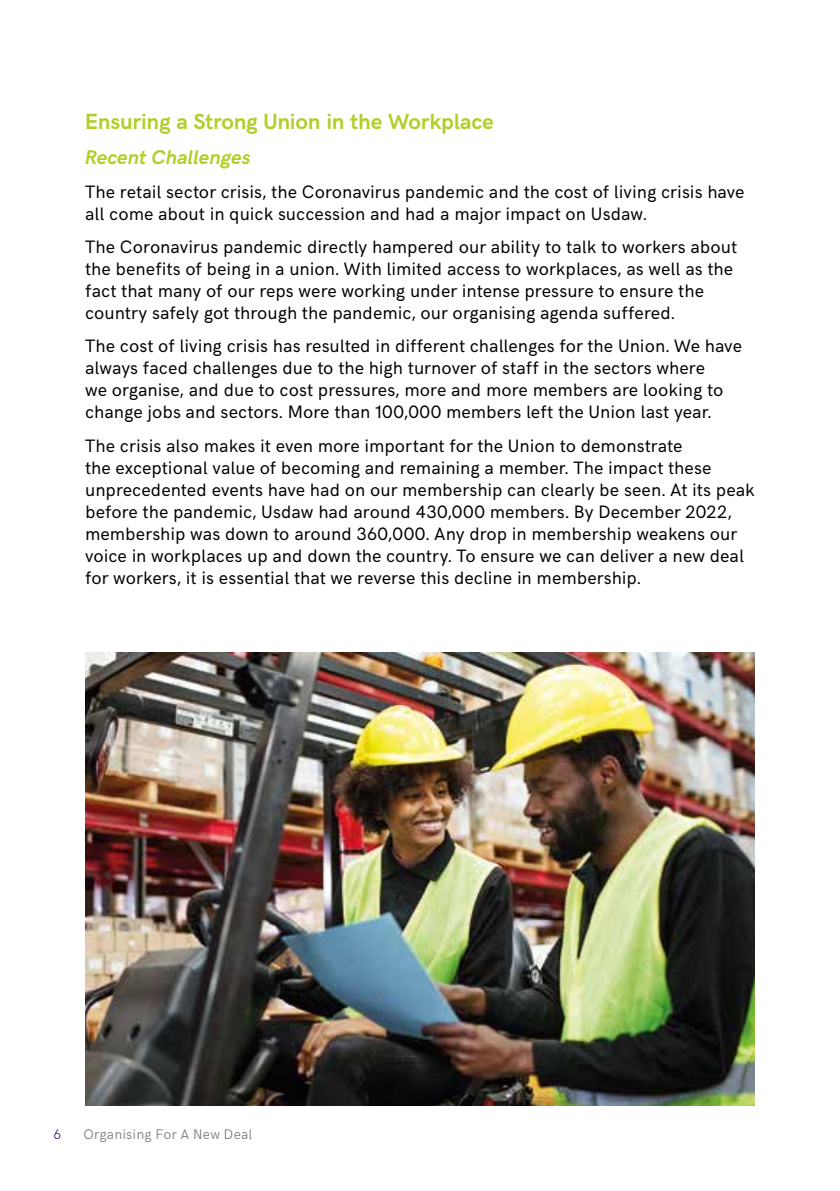
<style>
.page{position:relative;width:840px;height:1191px;background:#fff}
.page>*{position:absolute;margin:0;border:0;box-sizing:border-box;transform-origin:0 0}
.t1{font:700 22px "HK Grotesk";letter-spacing:-.01em;color:#b4cd29}
.t2{font:italic 700 20px "HK Grotesk";color:#b4cd29}
.t3{font:18px/22px "HK Grotesk";letter-spacing:.005em;color:#000}
.t4{font:300 14px "HK Grotesk";letter-spacing:.015em;color:#7b7c80}
.t5{font:300 14px "HK Grotesk";color:#461e6e}
</style>
<div class="page">
<img style="left:85px;top:652px;width:669px;height:454px">
<p class="t1" style="left:85px;top:105px;width:410px">Ensuring a Strong Union in the Workplace</p>
<p class="t2" style="left:85px;top:142px;width:167px">Recent Challenges</p>
<p class="t3" style="left:85px;top:179px;width:660px">The retail sector crisis, the Coronavirus pandemic and the cost of living crisis have all come about in quick succession and had a major impact on Usdaw.</p>
<p class="t3" style="left:85px;top:234px;width:653px">The Coronavirus pandemic directly hampered our ability to talk to workers about the benefits of being in a union. With limited access to workplaces, as well as the fact that many of our reps were working under intense pressure to ensure the country safely got through the pandemic, our organising agenda suffered.</p>
<p class="t3" style="left:85px;top:333px;width:658px">The cost of living crisis has resulted in different challenges for the Union. We have always faced challenges due to the high turnover of staff in the sectors where<br>we organise, and due to cost pressures, more and more members are looking to change jobs and sectors. More than 100,000 members left the Union last year.</p>
<p class="t3" style="left:85px;top:433px;width:670px">The crisis also makes it even more important for the Union to demonstrate<br>the exceptional value of becoming and remaining a member. The impact these unprecedented events have had on our membership can clearly be seen. At its peak before the pandemic, Usdaw had around 430,000 members. By December 2022, membership was down to around 360,000. Any drop in membership weakens our voice in workplaces up and down the country. To ensure we can deliver a new deal for workers, it is essential that we reverse this decline in membership.</p>
<p class="t5" style="left:53px;top:1123px;width:10px">6</p>
<p class="t4" style="left:83px;top:1123px;width:170px">Organising For A New Deal</p>
</div>
